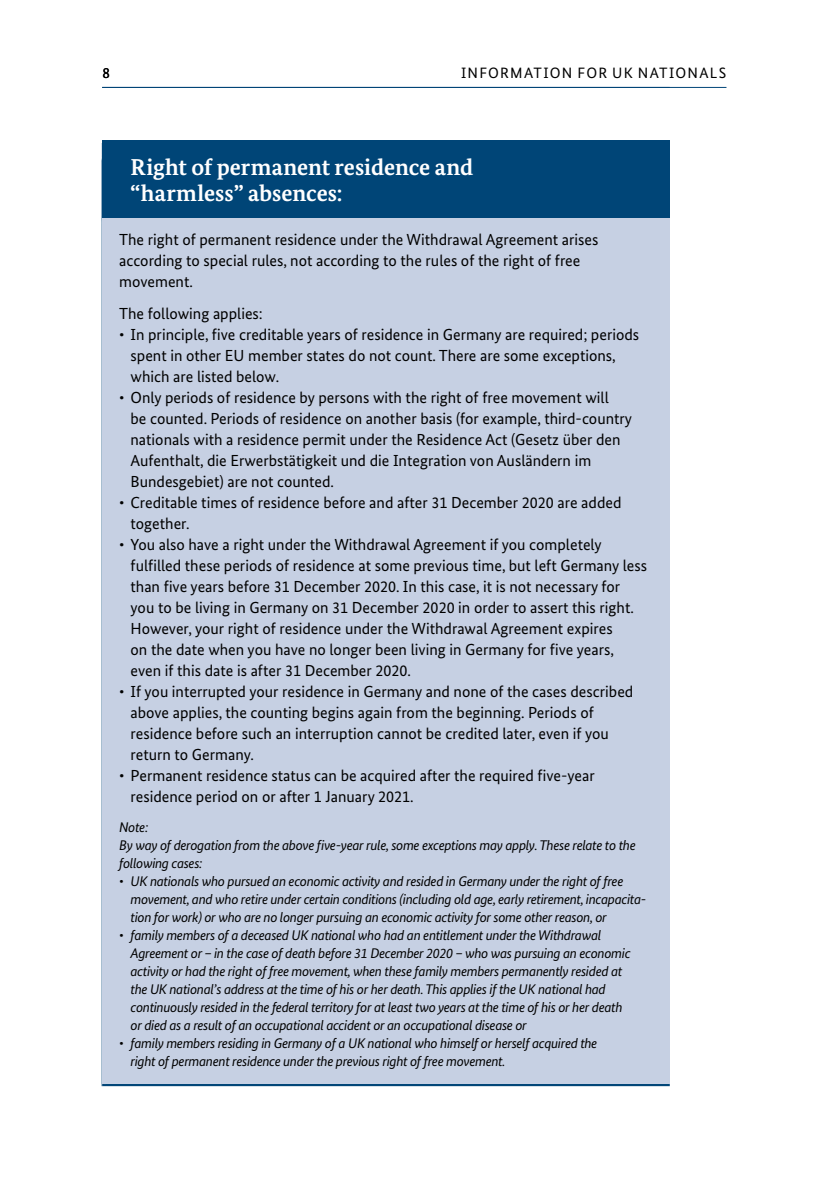
<style>
.page{position:relative;width:840px;height:1191px;background:#fff}
.page>*{position:absolute;margin:0;border:0;box-sizing:border-box;transform-origin:0 0}
.t1{font:700 23px/26px "Bundes Serif";color:#fff}
.t2{font:16px/21px "Bundes Sans";color:#000}
.t3{font:15px "Bundes Sans";letter-spacing:.08em;color:#000}
.t4{font:italic 14px/18px "Bundes Sans";letter-spacing:-.025em;color:#000}
</style>
<div class="page">
<hr style="left:102px;top:87px;width:624px;height:1px;background:#004577">
<div style="left:102px;top:157px;width:567px;height:926px;background:#c6d0e3"></div>
<div style="left:102px;top:140px;width:567px;height:77px;background:#004577"></div>
<p class="t3" style="left:102px;top:64px;width:9px">8</p>
<p class="t3" style="left:461px;top:64px;width:266px">INFORMATION FOR UK NATIONALS</p>
<h3 class="t1" style="left:130px;top:154px;width:344px">Right of permanent residence and “harmless” absences:</h3>
<p class="t2" style="left:119px;top:228px;width:480px">The right of permanent residence under the Withdrawal Agreement arises according to special rules, not according to the rules of the right of free movement.</p>
<p class="t2" style="left:119px;top:302px;width:145px">The following applies:</p>
<p class="t2" style="left:130px;top:323px;width:510px;text-indent:-11px">• In principle, five creditable years of residence in Germany are required; periods spent in other EU member states do not count. There are some exceptions, which are listed below.</p>
<p class="t2" style="left:130px;top:386px;width:503px;text-indent:-11px">• Only periods of residence by persons with the right of free movement will<br>be counted. Periods of residence on another basis (for example, third-country nationals with a residence permit under the Residence Act (Gesetz über den Aufenthalt, die Erwerbstätigkeit und die Integration von Ausländern im Bundesgebiet) are not counted.</p>
<p class="t2" style="left:130px;top:491px;width:492px;text-indent:-11px">• Creditable times of residence before and after 31 December 2020 are added together.</p>
<p class="t2" style="left:130px;top:533px;width:518px;text-indent:-11px">• You also have a right under the Withdrawal Agreement if you completely fulfilled these periods of residence at some previous time, but left Germany less than five years before 31 December 2020. In this case, it is not necessary for you to be living in Germany on 31 December 2020 in order to assert this right.<br>However, your right of residence under the Withdrawal Agreement expires<br>on the date when you have no longer been living in Germany for five years, even if this date is after 31 December 2020.</p>
<p class="t2" style="left:130px;top:680px;width:504px;text-indent:-11px">• If you interrupted your residence in Germany and none of the cases described above applies, the counting begins again from the beginning. Periods of residence before such an interruption cannot be credited later, even if you return to Germany.</p>
<p class="t2" style="left:130px;top:764px;width:465px;text-indent:-11px">• Permanent residence status can be acquired after the required five-year residence period on or after 1 January 2021.</p>
<p class="t4" style="left:119px;top:818px;width:31px">Note:</p>
<p class="t4" style="left:119px;top:836px;width:517px">By way of derogation from the above five-year rule, some exceptions may apply. These relate to the following cases:</p>
<p class="t4" style="left:130px;top:872px;width:517px;text-indent:-11px">• UK nationals who pursued an economic activity and resided in Germany under the right of free movement, and who retire under certain conditions (including old age, early retirement, incapacita&shy;tion for work) or who are no longer pursuing an economic activity for some other reason, or</p>
<p class="t4" style="left:130px;top:926px;width:501px;text-indent:-11px">• family members of a deceased UK national who had an entitlement under the Withdrawal Agreement or – in the case of death before 31 December 2020 – who was pursuing an economic activity or had the right of free movement, when these family members permanently resided at the UK national’s address at the time of his or her death. This applies if the UK national had continuously resided in the federal territory for at least two years at the time of his or her death or died as a result of an occupational accident or an occupational disease or</p>
<p class="t4" style="left:130px;top:1034px;width:468px;text-indent:-11px">• family members residing in Germany of a UK national who himself or herself acquired the right of permanent residence under the previous right of free movement.</p>
</div>
